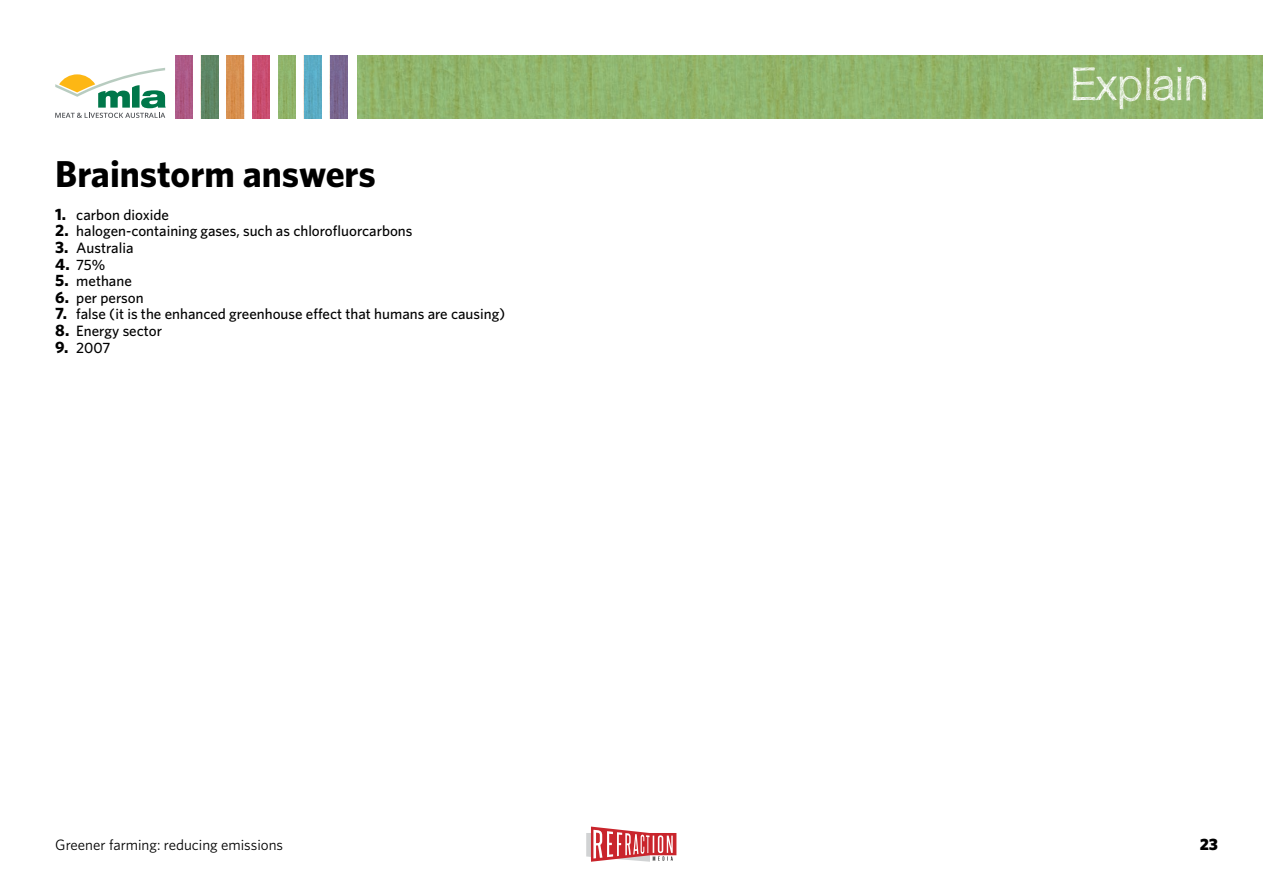
<style>
.page{position:relative;width:1263px;height:893px;background:#fff}
.page>*{position:absolute;margin:0;border:0;box-sizing:border-box;transform-origin:0 0}
.t1{font:300 45.15px "Sketchetik";color:#fff}
.t2{font:700 37.5px "Whitney";color:#000}
.t3{font:900 16.5px "Whitney";color:#000}
.t4{font:500 15px "Whitney";color:#000}
.t5{font:15px "Whitney";color:#000}
.s1{font-weight:700;font-size:16.5px}
</style>
<div class="page">
<svg style="left:586px;top:827px;width:90px;height:35px"></svg>
<img style="left:357px;top:55px;width:906px;height:63px">
<img style="left:175px;top:55px;width:18px;height:63px">
<img style="left:227px;top:55px;width:17px;height:63px">
<img style="left:252px;top:55px;width:18px;height:63px">
<img style="left:278px;top:55px;width:18px;height:63px">
<img style="left:304px;top:55px;width:17px;height:63px">
<img style="left:201px;top:55px;width:17px;height:63px">
<img style="left:330px;top:55px;width:17px;height:63px">
<svg style="left:55px;top:68px;width:111px;height:50px"></svg>
<h2 class="t2" style="left:55px;top:148px;width:322px">Brainstorm answers</h2>
<p class="t4" style="left:55px;top:205px;width:115px"><span class="s1">1.</span> carbon dioxide</p>
<p class="t4" style="left:55px;top:221px;width:359px"><span class="s1">2.</span> halogen-containing gases, such as chlorofluorcarbons</p>
<p class="t4" style="left:55px;top:238px;width:80px"><span class="s1">3.</span> Australia</p>
<p class="t4" style="left:55px;top:254px;width:52px"><span class="s1">4.</span> 75%</p>
<p class="t4" style="left:55px;top:271px;width:78px"><span class="s1">5.</span> methane</p>
<p class="t4" style="left:55px;top:288px;width:90px"><span class="s1">6.</span> per person</p>
<p class="t4" style="left:55px;top:304px;width:451px"><span class="s1">7.</span> false (it is the enhanced greenhouse effect that humans are causing)</p>
<p class="t4" style="left:55px;top:321px;width:108px"><span class="s1">8.</span> Energy sector</p>
<p class="t4" style="left:55px;top:337px;width:57px"><span class="s1">9.</span> 2007</p>
<h1 class="t1" style="left:1069px;top:56px;width:140px">Explain</h1>
<p class="t5" style="left:55px;top:835px;width:229px">Greener farming: reducing emissions</p>
<p class="t3" style="left:1200px;top:833px;width:20px">23</p>
</div>
